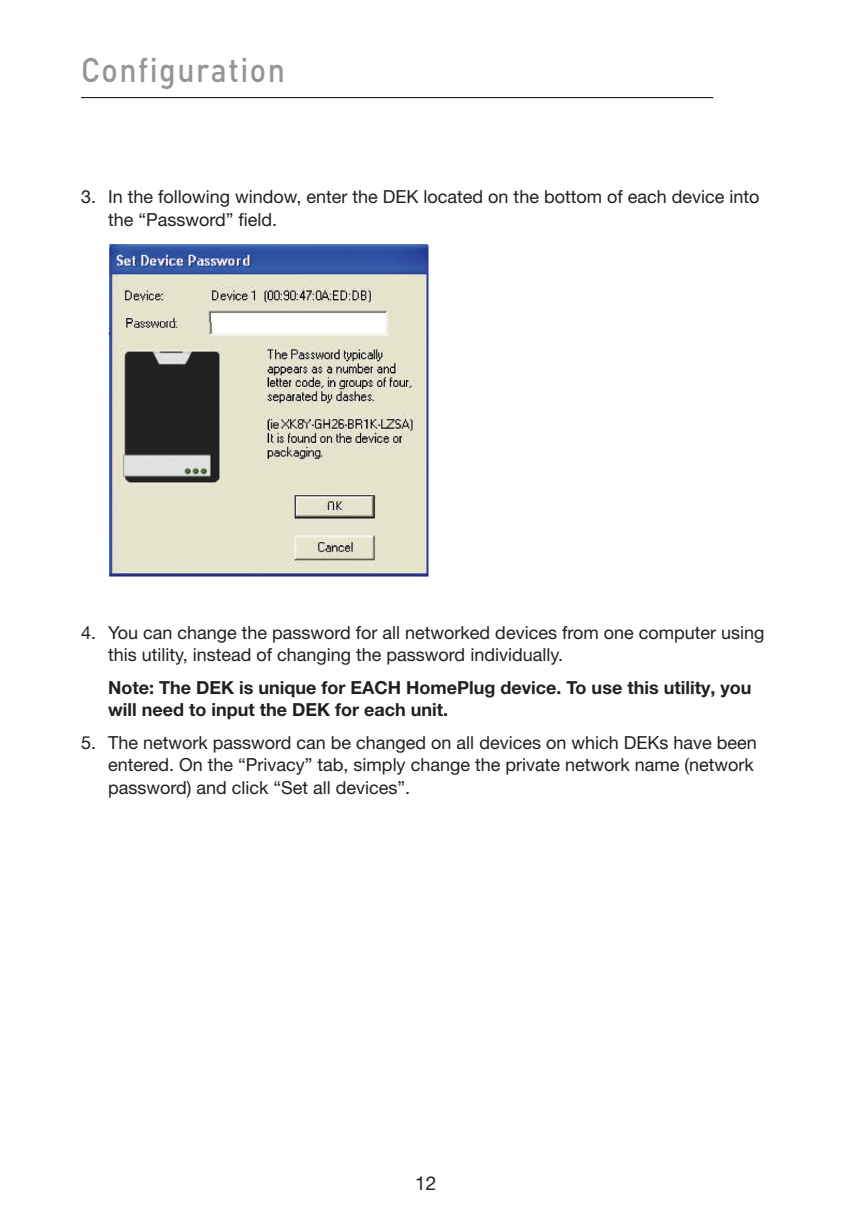
<style>
.page{position:relative;width:851px;height:1215px;background:#fff}
.page>*{position:absolute;margin:0;border:0;box-sizing:border-box;transform-origin:0 0}
.t1{font:500 33.75px "DINOT";letter-spacing:.05em;color:#939598;scale:.9 1}
.t2{font:19.12px "Helvetica Neue LT Pro";color:#231f20}
.t3{font:18px/22.5px "Helvetica Neue LT Pro";color:#231f20}
.t4{font:700 18px/22.5px "Helvetica Neue LT Pro";color:#231f20}
</style>
<div class="page">
<hr style="left:81px;top:97px;width:632px;height:1px;background:#231f20">
<img style="left:109px;top:244px;width:320px;height:333px">
<img style="left:108px;top:323px;width:117px;height:17px">
<h1 class="t1" style="left:81px;top:47px;width:228px">Configuration</h1>
<p class="t3" style="left:108px;top:185px;width:653px;text-indent:-27px">3. In the following window, enter the DEK located on the bottom of each device into the “Password” field.</p>
<p class="t3" style="left:108px;top:620px;width:658px;text-indent:-27px">4. You can change the password for all networked devices from one computer using this utility, instead of changing the password individually.</p>
<p class="t4" style="left:108px;top:676px;width:644px">Note: The DEK is unique for EACH HomePlug device. To use this utility, you will need to input the DEK for each unit.</p>
<p class="t3" style="left:108px;top:731px;width:650px;text-indent:-27px">5. The network password can be changed on all devices on which DEKs have been entered. On the “Privacy” tab, simply change the private network name (network password) and click “Set all devices”.</p>
<p class="t2" style="left:415px;top:1171px;width:23px">12</p>
</div>
